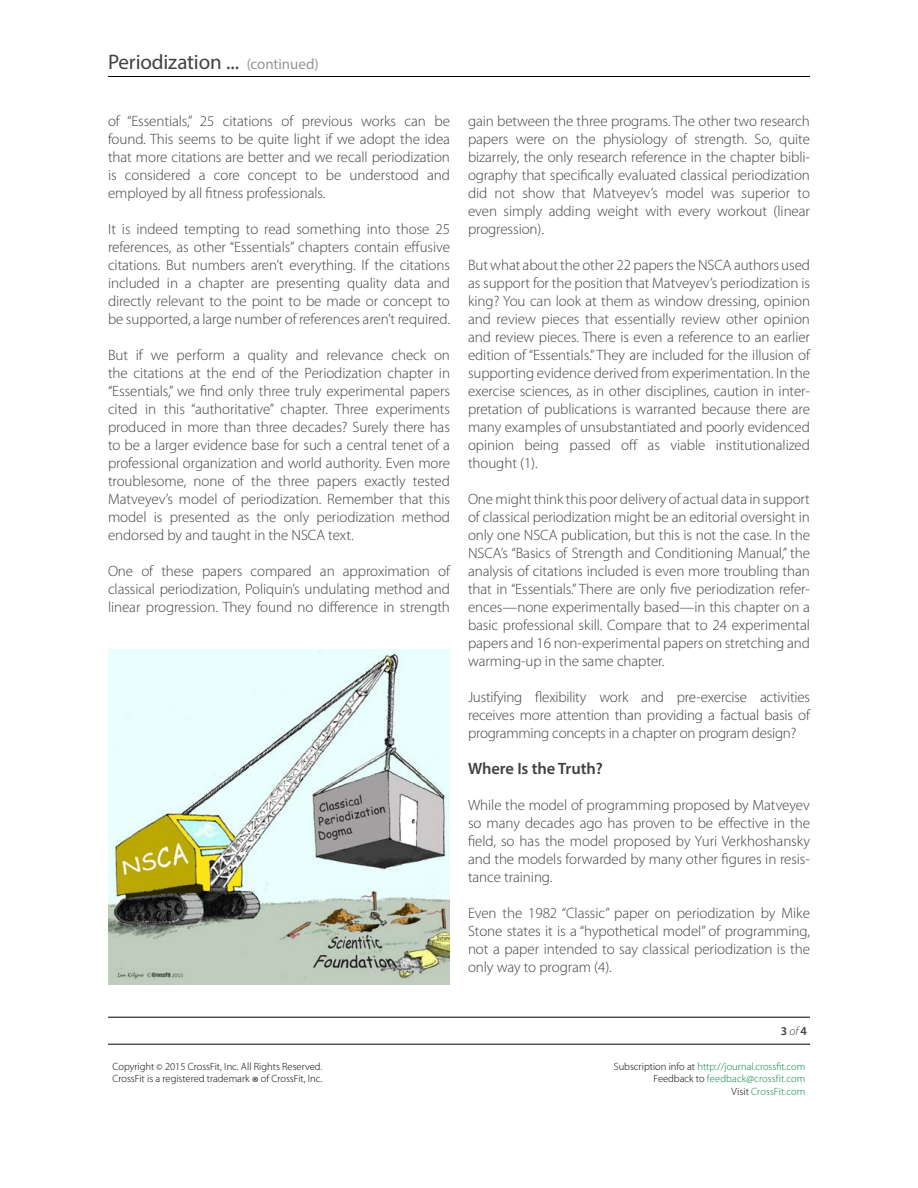
<style>
.page{position:relative;width:918px;height:1188px;background:#fff}
.page>*{position:absolute;margin:0;border:0;box-sizing:border-box;transform-origin:0 0}
.t1{font:21px "Myriad Pro";letter-spacing:-.01em;color:#414042}
.t2{font:600 16.5px "Myriad Pro";letter-spacing:-.005em;color:#414042}
.t3{font:300 15px/18px "Myriad Pro";letter-spacing:-.005em;color:#414042;text-align:justify}
.t4{font:600 12px "Myriad Pro";color:#414042}
.t5{font:300 10.5px/12.6px "Myriad Pro";color:#00853f;text-align:right}
.t6{font:300 10.5px/12px "Myriad Pro";color:#000}
.s1{font-size:15px;color:#939598}
.s2{font-weight:300;font-style:italic}
.s3{font-size:9px}
.s4{font-size:16.5px}
.s5{color:#000}
</style>
<div class="page">
<hr style="left:108px;top:76px;width:702px;height:1px;background:#000">
<hr style="left:108px;top:1017px;width:702px;height:1px;background:#000">
<hr style="left:108px;top:1044px;width:702px;height:1px;background:#000">
<img style="left:108px;top:650px;width:342px;height:335px">
<h1 class="t1" style="left:108px;top:49px;width:212px">Periodization ... <span class="s1">(continued)</span></h1>
<p class="t3" style="left:108px;top:112px;width:344px">of “Essentials,” 25 citations of previous works can be found. This seems to be quite light if we adopt the idea that more citations are better and we recall periodization is considered a core concept to be understood and employed by all fitness professionals.</p>
<p class="t3" style="left:108px;top:220px;width:344px">It is indeed tempting to read something into those 25 references, as other “Essentials” chapters contain effusive citations. But numbers aren’t everything. If the citations included in a chapter are presenting quality data and directly relevant to the point to be made or concept to be supported, a large number of references aren’t required.</p>
<p class="t3" style="left:108px;top:346px;width:344px">But if we perform a quality and relevance check on the citations at the end of the Periodization chapter in “Essentials,” we find only three truly experimental papers cited in this “authoritative” chapter. Three experiments produced in more than three decades? Surely there has to be a larger evidence base for such a central tenet of a professional organization and world authority. Even more troublesome, none of the three papers exactly tested Matveyev’s model of periodization. Remember that this model is presented as the only periodization method endorsed by and taught in the NSCA text.</p>
<p class="t3" style="left:108px;top:562px;width:344px">One of these papers compared an approximation of classical periodization, Poliquin’s undulating method and linear progression. They found no difference in strength</p>
<p class="t3" style="left:468px;top:112px;width:344px">gain between the three programs. The other two research papers were on the physiology of strength. So, quite bizarrely, the only research reference in the chapter bibli&shy;ography that specifically evaluated classical periodization did not show that Matveyev’s model was superior to even simply adding weight with every workout (linear progression).</p>
<p class="t3" style="left:468px;top:256px;width:344px">But what about the other 22 papers the NSCA authors used as support for the position that Matveyev’s periodization is king? You can look at them as window dressing, opinion and review pieces that essentially review other opinion and review pieces. There is even a reference to an earlier edition of “Essentials.” They are included for the illusion of supporting evidence derived from experimentation. In the exercise sciences, as in other disciplines, caution in inter&shy;pretation of publications is warranted because there are many examples of unsubstantiated and poorly evidenced opinion being passed off as viable institutionalized thought (1).</p>
<p class="t3" style="left:468px;top:490px;width:344px">One might think this poor delivery of actual data in support of classical periodization might be an editorial oversight in only one NSCA publication, but this is not the case. In the NSCA’s “Basics of Strength and Conditioning Manual,” the analysis of citations included is even more troubling than that in “Essentials.” There are only five periodization refer&shy;ences—none experimentally based—in this chapter on a basic professional skill. Compare that to 24 experimental papers and 16 non-experimental papers on stretching and warming-up in the same chapter.</p>
<p class="t3" style="left:468px;top:688px;width:344px">Justifying flexibility work and pre-exercise activities receives more attention than providing a factual basis of programming concepts in a chapter on program design?</p>
<p class="t2" style="left:468px;top:758px;width:136px">Where Is the Truth?</p>
<p class="t3" style="left:468px;top:796px;width:344px">While the model of programming proposed by Matveyev so many decades ago has proven to be effective in the field, so has the model proposed by Yuri Verkhoshansky and the models forwarded by many other figures in resis&shy;tance training.</p>
<p class="t3" style="left:468px;top:904px;width:344px">Even the 1982 “Classic” paper on periodization by Mike Stone states it is a “hypothetical model” of programming, not a paper intended to say classical periodization is the only way to program (4).</p>
<p class="t4" style="left:781px;top:1023px;width:28px">3 <span class="s2">of</span> 4</p>
<p class="t6" style="left:112px;top:1061px;width:211px">Copyright <span class="s3">©</span> 2015 CrossFit, Inc. All Rights Reserved.<br>CrossFit is a registered trademark <span class="s4">®</span> of CrossFit, Inc.</p>
<p class="t5" style="left:614px;top:1060px;width:193px"><span class="s5">Subscription info at</span> http://journal.crossfit.com<br><span class="s5">Feedback to</span> feedback@crossfit.com<br><span class="s5">Visit</span> CrossFit.com</p>
</div>
